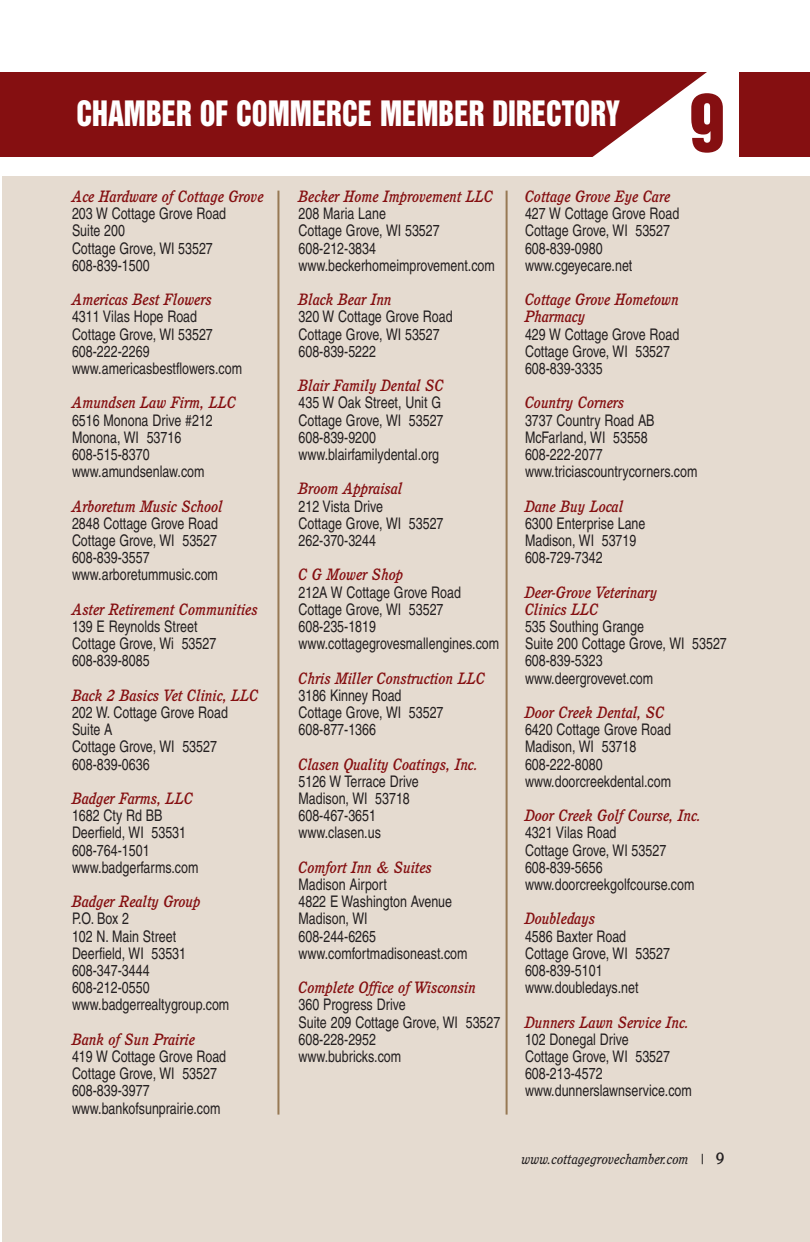
<style>
.page{position:relative;width:810px;height:1242px;background:#fff}
.page>*{position:absolute;margin:0;border:0;box-sizing:border-box;transform-origin:0 0}
.t1{font:73.2px "Helvetica Inserat";color:#850f11}
.t2{font:32px "Helvetica Inserat";color:#fff;scale:.89 1}
.t3{font:condensed 16px/17.2px "Helvetica";color:#231f20;scale:.95 1}
.t4{font:italic 500 16px/17.2px "Cushing";color:#850f11;scale:.95 1}
.t5{font:italic 14px "Cushing";color:#231f20}
.s1{font-weight:500;font-style:normal;font-size:16px}
</style>
<div class="page">
<div style="left:2px;top:176px;width:808px;height:1066px;background:#e5dbd0"></div>
<div style="left:0;top:72px;width:810px;height:85px;background:#850f11"></div>
<svg style="left:592px;top:72px;width:147px;height:85px"></svg>
<hr style="left:277px;top:191px;width:2px;height:924px;background:#977954">
<hr style="left:506px;top:191px;width:2px;height:924px;background:#977954">
<h2 class="t2" style="left:76px;top:101px;width:612px">CHAMBER OF COMMERCE MEMBER DIRECTORY</h2>
<h1 class="t1" style="left:689px;top:93px;width:37px">9</h1>
<p class="t4" style="left:72px;top:189px;width:204px">Ace Hardware of Cottage Grove</p>
<p class="t3" style="left:72px;top:206px;width:164px">203 W Cottage Grove Road<br>Suite 200<br>Cottage Grove, WI 53527<br>608-839-1500</p>
<p class="t4" style="left:72px;top:292px;width:149px">Americas Best Flowers</p>
<p class="t3" style="left:72px;top:310px;width:181px">4311 Vilas Hope Road<br>Cottage Grove, WI 53527<br>608-222-2269 www.americasbestflowers.com</p>
<p class="t4" style="left:72px;top:395px;width:174px">Amundsen Law Firm, LLC</p>
<p class="t3" style="left:72px;top:413px;width:150px">6516 Monona Drive #212<br>Monona, WI 53716<br>608-515-8370 www.amundsenlaw.com</p>
<p class="t4" style="left:72px;top:498px;width:161px">Arboretum Music School</p>
<p class="t3" style="left:72px;top:516px;width:155px">2848 Cottage Grove Road<br>Cottage Grove, WI 53527<br>608-839-3557 www.arboretummusic.com</p>
<p class="t4" style="left:72px;top:602px;width:197px">Aster Retirement Communities</p>
<p class="t3" style="left:72px;top:619px;width:153px">139 E Reynolds Street<br>Cottage Grove, Wi 53527<br>608-839-8085</p>
<p class="t4" style="left:72px;top:688px;width:198px">Back 2 Basics Vet Clinic, LLC</p>
<p class="t3" style="left:72px;top:705px;width:166px">202 W. Cottage Grove Road<br>Suite A<br>Cottage Grove, WI 53527<br>608-839-0636</p>
<p class="t4" style="left:72px;top:791px;width:129px">Badger Farms, LLC</p>
<p class="t3" style="left:72px;top:808px;width:135px">1682 Cty Rd BB<br>Deerfield, WI 53531<br>608-764-1501 www.badgerfarms.com</p>
<p class="t4" style="left:72px;top:894px;width:137px">Badger Realty Group</p>
<p class="t3" style="left:72px;top:912px;width:167px">P.O. Box 2<br>102 N. Main Street<br>Deerfield, WI 53531<br>608-347-3444<br>608-212-0550 www.badgerrealtygroup.com</p>
<p class="t4" style="left:72px;top:1032px;width:131px">Bank of Sun Prairie</p>
<p class="t3" style="left:72px;top:1049px;width:164px">419 W Cottage Grove Road<br>Cottage Grove, WI 53527<br>608-839-3977 www.bankofsunprairie.com</p>
<p class="t4" style="left:299px;top:189px;width:207px">Becker Home Improvement LLC</p>
<p class="t3" style="left:299px;top:206px;width:208px">208 Maria Lane<br>Cottage Grove, WI 53527<br>608-212-3834 www.beckerhomeimprovement.com</p>
<p class="t4" style="left:299px;top:292px;width:100px">Black Bear Inn</p>
<p class="t3" style="left:299px;top:310px;width:164px">320 W Cottage Grove Road<br>Cottage Grove, WI 53527<br>608-839-5222</p>
<p class="t4" style="left:299px;top:378px;width:155px">Blair Family Dental SC</p>
<p class="t3" style="left:299px;top:396px;width:154px">435 W Oak Street, Unit G<br>Cottage Grove, WI 53527<br>608-839-9200 www.blairfamilydental.org</p>
<p class="t4" style="left:299px;top:481px;width:111px">Broom Appraisal</p>
<p class="t3" style="left:299px;top:499px;width:154px">212 Vista Drive<br>Cottage Grove, WI 53527<br>262-370-3244</p>
<p class="t4" style="left:299px;top:567px;width:112px">C G Mower Shop</p>
<p class="t3" style="left:299px;top:585px;width:213px">212A W Cottage Grove Road<br>Cottage Grove, WI 53527<br>608-235-1819 www.cottagegrovesmallengines.com</p>
<p class="t4" style="left:299px;top:670px;width:198px">Chris Miller Construction LLC</p>
<p class="t3" style="left:299px;top:688px;width:154px">3186 Kinney Road<br>Cottage Grove, WI 53527<br>608-877-1366</p>
<p class="t4" style="left:299px;top:756px;width:191px">Clasen Quality Coatings, Inc.</p>
<p class="t3" style="left:299px;top:774px;width:128px">5126 W Terrace Drive<br>Madison, WI 53718<br>608-467-3651 www.clasen.us</p>
<p class="t4" style="left:299px;top:860px;width:142px">Comfort Inn &amp; Suites</p>
<p class="t3" style="left:299px;top:877px;width:180px">Madison Airport<br>4822 E Washington Avenue<br>Madison, WI<br>608-244-6265 www.comfortmadisoneast.com</p>
<p class="t4" style="left:299px;top:980px;width:189px">Complete Office of Wisconsin</p>
<p class="t3" style="left:299px;top:998px;width:214px">360 Progress Drive<br>Suite 209 Cottage Grove, WI 53527<br>608-228-2952<br>www.bubricks.com</p>
<p class="t4" style="left:525px;top:189px;width:155px">Cottage Grove Eye Care</p>
<p class="t3" style="left:525px;top:206px;width:164px">427 W Cottage Grove Road<br>Cottage Grove, WI 53527<br>608-839-0980 www.cgeyecare.net</p>
<p class="t4" style="left:525px;top:292px;width:164px">Cottage Grove Hometown<br>Pharmacy</p>
<p class="t3" style="left:525px;top:327px;width:164px">429 W Cottage Grove Road<br>Cottage Grove, WI 53527<br>608-839-3335</p>
<p class="t4" style="left:525px;top:395px;width:106px">Country Corners</p>
<p class="t3" style="left:525px;top:413px;width:183px">3737 Country Road AB<br>McFarland, WI 53558<br>608-222-2077 www.triciascountrycorners.com</p>
<p class="t4" style="left:525px;top:498px;width:105px">Dane Buy Local</p>
<p class="t3" style="left:525px;top:516px;width:128px">6300 Enterprise Lane<br>Madison, WI 53719<br>608-729-7342</p>
<p class="t4" style="left:525px;top:584px;width:141px">Deer-Grove Veterinary<br>Clinics LLC</p>
<p class="t3" style="left:525px;top:619px;width:214px">535 Southing Grange<br>Suite 200 Cottage Grove, WI 53527<br>608-839-5323 www.deergrovevet.com</p>
<p class="t4" style="left:525px;top:705px;width:149px">Door Creek Dental, SC</p>
<p class="t3" style="left:525px;top:722px;width:155px">6420 Cottage Grove Road<br>Madison, WI 53718<br>608-222-8080 www.doorcreekdental.com</p>
<p class="t4" style="left:525px;top:808px;width:187px">Door Creek Golf Course, Inc.</p>
<p class="t3" style="left:525px;top:826px;width:180px">4321 Vilas Road<br>Cottage Grove, WI 53527<br>608-839-5656 www.doorcreekgolfcourse.com</p>
<p class="t4" style="left:525px;top:911px;width:76px">Doubledays</p>
<p class="t3" style="left:525px;top:929px;width:154px">4586 Baxter Road<br>Cottage Grove, WI 53527<br>608-839-5101 www.doubledays.net</p>
<p class="t4" style="left:525px;top:1014px;width:174px">Dunners Lawn Service Inc.</p>
<p class="t3" style="left:525px;top:1032px;width:177px">102 Donegal Drive<br>Cottage Grove, WI 53527<br>608-213-4572 www.dunnerslawnservice.com</p>
<p class="t5" style="left:521px;top:1153px;width:204px">www.cottagegrovechamber.com | <span class="s1">9</span></p>
</div>
